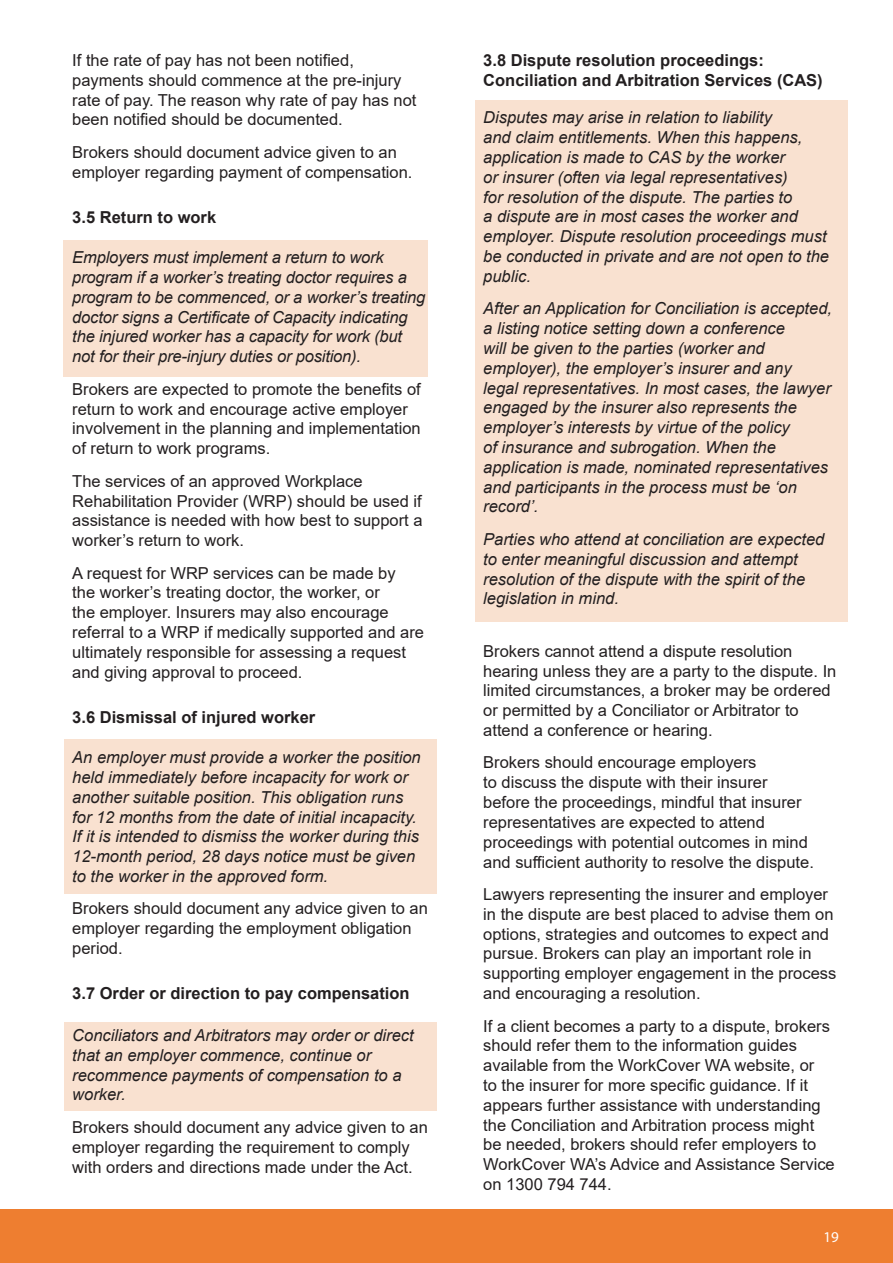
<style>
.page{position:relative;width:893px;height:1263px;background:#fff}
.page>*{position:absolute;margin:0;border:0;box-sizing:border-box;transform-origin:0 0}
.P_S_Body_copy{font:16.5px/19.8px "Arial";color:#231f20}
.P_S_Body_copy-2{font:italic 16.5px/19.8px "Arial";color:#231f20}
.P_S_Body_copy-3{font:700 16.5px "Arial";color:#231f20}
.priority_heading{font:700 16.5px/19.8px "Arial";color:#231f20}
.t1{font:15px "Myriad Pro";color:#fff}
</style>
<div class="page">
<div style="left:0;top:1209px;width:893px;height:54px;background:#ee7e30"></div>
<div style="left:475px;top:100px;width:373px;height:521px;background:#f9e1d0"></div>
<div style="left:64px;top:739px;width:373px;height:155px;background:#f9e1d0"></div>
<div style="left:64px;top:1022px;width:373px;height:88px;background:#f9e1d0"></div>
<div style="left:64px;top:240px;width:364px;height:137px;background:#f9e1d0"></div>
<p class="P_S_Body_copy" style="left:72px;top:50px;width:346px">If the rate of pay has not been notified, payments should commence at the pre-injury rate of pay. The reason why rate of pay has not been notified should be documented.</p>
<p class="P_S_Body_copy" style="left:72px;top:142px;width:342px">Brokers should document advice given to an employer regarding payment of compensation.</p>
<p class="P_S_Body_copy-3" style="left:72px;top:206px;width:145px">3.5 Return to work</p>
<p class="P_S_Body_copy-2" style="left:72px;top:248px;width:355px">Employers must implement a return to work program if a worker’s treating doctor requires a program to be commenced, or a worker’s treating doctor signs a Certificate of Capacity indicating the injured worker has a capacity for work (but not for their pre-injury duties or position).</p>
<p class="P_S_Body_copy" style="left:72px;top:379px;width:350px">Brokers are expected to promote the benefits of return to work and encourage active employer involvement in the planning and implementation of return to work programs.</p>
<p class="P_S_Body_copy" style="left:72px;top:471px;width:352px">The services of an approved Workplace Rehabilitation Provider (WRP) should be used if assistance is needed with how best to support a worker’s return to work.</p>
<p class="P_S_Body_copy" style="left:72px;top:563px;width:353px">A request for WRP services can be made by<br>the worker’s treating doctor, the worker, or<br>the employer. Insurers may also encourage referral to a WRP if medically supported and are ultimately responsible for assessing a request and giving approval to proceed.</p>
<p class="P_S_Body_copy-3" style="left:72px;top:706px;width:245px">3.6 Dismissal of injured worker</p>
<p class="P_S_Body_copy-2" style="left:72px;top:748px;width:350px">An employer must provide a worker the position held immediately before incapacity for work or another suitable position. This obligation runs for 12 months from the date of initial incapacity.<br>If it is intended to dismiss the worker during this 12-month period, 28 days notice must be given to the worker in the approved form.</p>
<p class="P_S_Body_copy" style="left:72px;top:899px;width:357px">Brokers should document any advice given to an employer regarding the employment obligation period.</p>
<p class="P_S_Body_copy-3" style="left:72px;top:982px;width:339px">3.7 Order or direction to pay compensation</p>
<p class="P_S_Body_copy-2" style="left:72px;top:1025px;width:343px">Conciliators and Arbitrators may order or direct that an employer commence, continue or recommence payments of compensation to a worker.</p>
<p class="P_S_Body_copy" style="left:72px;top:1117px;width:357px">Brokers should document any advice given to an employer regarding the requirement to comply with orders and directions made under the Act.</p>
<p class="priority_heading" style="left:483px;top:51px;width:341px">3.8 Dispute resolution proceedings:<br>Conciliation and Arbitration Services (CAS)</p>
<p class="P_S_Body_copy-2" style="left:483px;top:108px;width:347px">Disputes may arise in relation to liability<br>and claim entitlements. When this happens, application is made to CAS by the worker<br>or insurer (often via legal representatives)<br>for resolution of the dispute. The parties to<br>a dispute are in most cases the worker and employer. Dispute resolution proceedings must be conducted in private and are not open to the public.</p>
<p class="P_S_Body_copy-2" style="left:483px;top:299px;width:350px">After an Application for Conciliation is accepted, a listing notice setting down a conference<br>will be given to the parties (worker and employer), the employer’s insurer and any<br>legal representatives. In most cases, the lawyer engaged by the insurer also represents the employer’s interests by virtue of the policy<br>of insurance and subrogation. When the application is made, nominated representatives and participants in the process must be ‘on record’.</p>
<p class="P_S_Body_copy-2" style="left:483px;top:529px;width:343px">Parties who attend at conciliation are expected to enter meaningful discussion and attempt resolution of the dispute with the spirit of the legislation in mind.</p>
<p class="P_S_Body_copy" style="left:483px;top:641px;width:355px">Brokers cannot attend a dispute resolution hearing unless they are a party to the dispute. In limited circumstances, a broker may be ordered or permitted by a Conciliator or Arbitrator to attend a conference or hearing.</p>
<p class="P_S_Body_copy" style="left:483px;top:753px;width:332px">Brokers should encourage employers<br>to discuss the dispute with their insurer before the proceedings, mindful that insurer representatives are expected to attend proceedings with potential outcomes in mind and sufficient authority to resolve the dispute.</p>
<p class="P_S_Body_copy" style="left:483px;top:884px;width:355px">Lawyers representing the insurer and employer in the dispute are best placed to advise them on options, strategies and outcomes to expect and pursue. Brokers can play an important role in supporting employer engagement in the process and encouraging a resolution.</p>
<p class="P_S_Body_copy" style="left:483px;top:1016px;width:353px">If a client becomes a party to a dispute, brokers should refer them to the information guides available from the WorkCover WA website, or<br>to the insurer for more specific guidance. If it appears further assistance with understanding the Conciliation and Arbitration process might be needed, brokers should refer employers to WorkCover WA’s Advice and Assistance Service on 1300 794 744.</p>
<p class="t1" style="left:824px;top:1228px;width:17px">19</p>
</div>
